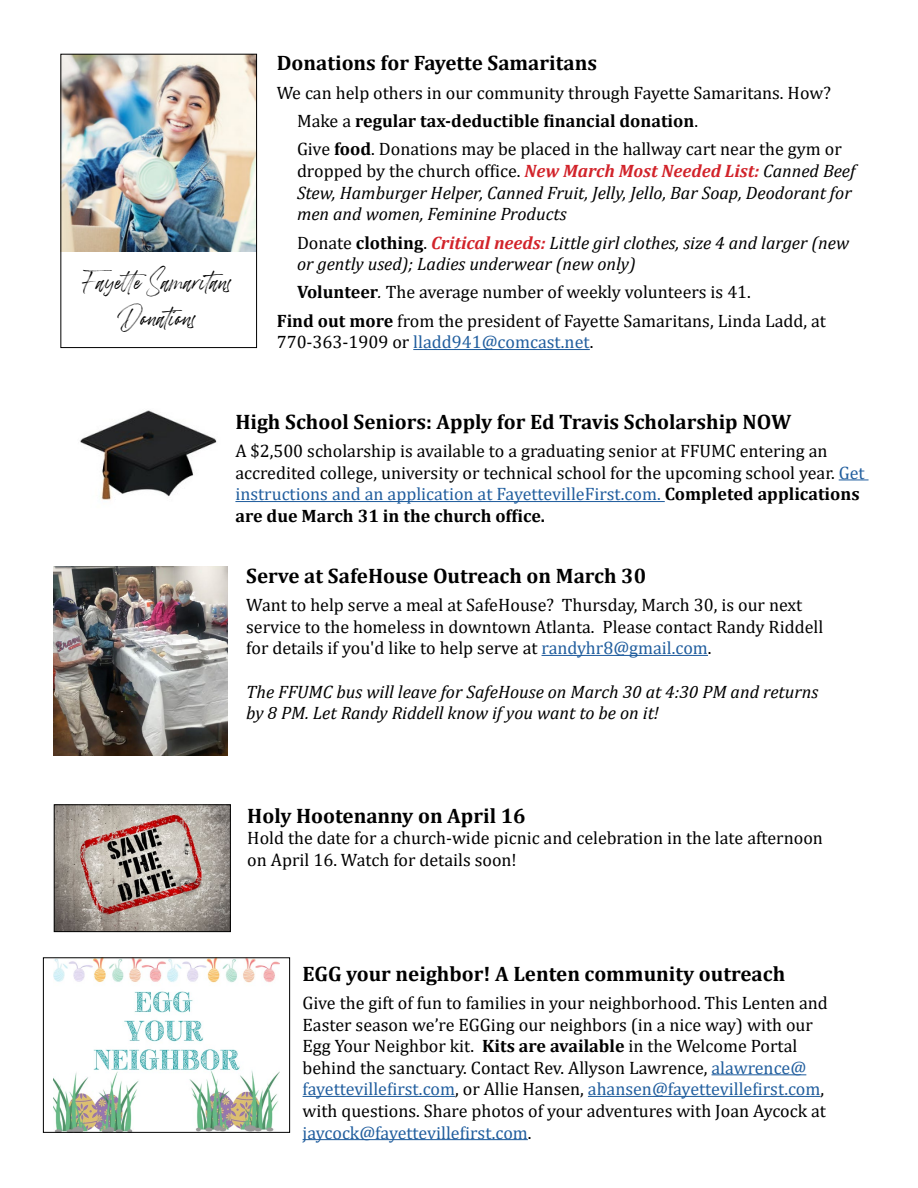
<style>
.page{position:relative;width:918px;height:1188px;background:#fff}
.page>*{position:absolute;margin:0;border:0;box-sizing:border-box;transform-origin:0 0}
.t1{font:700 21px "Cambria";color:#000}
.t2{font:18px/21.6px "Cambria";color:#000}
.t3{font:italic 18px/21.6px "Cambria";color:#000}
.t4{font:18px "Cambria";color:#215e9e}
.t5{font:12px "Betterworks";color:#000}
.s1{font-weight:700}
.s2{font-style:normal}
.s3{font-weight:700;color:#d2232a}
.s4{font-weight:700;font-style:normal}
.s5{font-style:italic}
.s6{color:#000}
.s7{color:#215e9e}
</style>
<div class="page">
<img style="left:63px;top:56px;width:192px;height:196px">
<div style="left:61px;top:54px;width:196px;height:294px;border:1px solid #000"></div>
<hr style="left:413px;top:349px;width:177px;height:1px;background:#215e9e">
<hr style="left:839px;top:479px;width:30px;height:1px;background:#215e9e">
<hr style="left:235px;top:501px;width:430px;height:1px;background:#215e9e">
<img style="left:80px;top:410px;width:137px;height:90px">
<hr style="left:542px;top:655px;width:166px;height:1px;background:#215e9e">
<img style="left:54px;top:566px;width:174px;height:190px">
<img style="left:56px;top:807px;width:173px;height:123px">
<div style="left:54px;top:805px;width:177px;height:127px;border:1px solid #000"></div>
<hr style="left:712px;top:1074px;width:94px;height:1px;background:#215e9e">
<hr style="left:303px;top:1096px;width:152px;height:1px;background:#215e9e">
<hr style="left:588px;top:1096px;width:233px;height:1px;background:#215e9e">
<hr style="left:303px;top:1139px;width:225px;height:1px;background:#215e9e">
<img style="left:53px;top:960px;width:227px;height:171px">
<div style="left:43px;top:958px;width:247px;height:175px;border:1px solid #000"></div>
<p class="t5" style="left:83px;top:277px;width:152px">Fayette Samaritans</p>
<p class="t5" style="left:119px;top:313px;width:81px">Donations</p>
<p class="t1" style="left:277px;top:48px;width:322px">Donations for Fayette Samaritans</p>
<p class="t2" style="left:297px;top:78px;width:546px;line-height:28.3px;text-indent:-20px">We can help others in our community through Fayette Samaritans. How?<br>Make a <span class="s1">regular tax-deductible financial donation</span>.<br>Give <span class="s1">food</span>. Donations may be placed in the hallway cart near the gym or</p>
<p class="t3" style="left:297px;top:159px;width:560px"><span class="s2">dropped by the church office.</span> <span class="s3">New March Most Needed List:</span> Canned Beef<br>Stew, Hamburger Helper, Canned Fruit, Jelly, Jello, Bar Soap, Deodorant for men and women, Feminine Products</p>
<p class="t3" style="left:297px;top:231px;width:554px"><span class="s2">Donate</span> <span class="s4">clothing</span><span class="s2">.</span> <span class="s3">Critical needs:</span> Little girl clothes, size 4 and larger (new or gently used); Ladies underwear (new only)</p>
<p class="t2" style="left:277px;top:278px;width:551px;line-height:28.3px;text-indent:20px"><span class="s1">Volunteer</span><span class="s5">.</span> The average number of weekly volunteers is 41.<br><span class="s1">Find out more</span> from the president of Fayette Samaritans, Linda Ladd, at</p>
<p class="t4" style="left:277px;top:332px;width:318px"><span class="s6">770-363-1909 or</span> lladd941@comcast.net<span class="s6">.</span></p>
<p class="t1" style="left:235px;top:407px;width:557px">High School Seniors: Apply for Ed Travis Scholarship NOW</p>
<p class="t2" style="left:235px;top:440px;width:631px">A $2,500 scholarship is available to a graduating senior at FFUMC entering an accredited college, university or technical school for the upcoming school year. <span class="s7">Get instructions and an application at FayettevilleFirst.com.</span> <span class="s1">Completed applications are due March 31 in the church office.</span></p>
<p class="t1" style="left:246px;top:561px;width:401px">Serve at SafeHouse Outreach on March 30</p>
<p class="t2" style="left:246px;top:594px;width:579px">Want to help serve a meal at SafeHouse? Thursday, March 30, is our next service to the homeless in downtown Atlanta. Please contact Randy Riddell for details if you'd like to help serve at <span class="s7">randyhr8@gmail.com</span>.</p>
<p class="t3" style="left:246px;top:680px;width:574px">The FFUMC bus will leave for SafeHouse on March 30 at 4:30 PM and returns by 8 PM. Let Randy Riddell know if you want to be on it!</p>
<p class="t1" style="left:247px;top:801px;width:280px">Holy Hootenanny on April 16</p>
<p class="t2" style="left:247px;top:827px;width:577px">Hold the date for a church-wide picnic and celebration in the late afternoon on April 16. Watch for details soon!</p>
<p class="t1" style="left:303px;top:959px;width:484px">EGG your neighbor! A Lenten community outreach</p>
<p class="t2" style="left:303px;top:992px;width:527px">Give the gift of fun to families in your neighborhood. This Lenten and Easter season we’re EGGing our neighbors (in a nice way) with our Egg Your Neighbor kit. <span class="s1">Kits are available</span> in the Welcome Portal behind the sanctuary. Contact Rev. Allyson Lawrence, <span class="s7">alawrence@ fayettevillefirst.com</span>, or Allie Hansen, <span class="s7">ahansen@fayettevillefirst.com</span>, with questions. Share photos of your adventures with Joan Aycock at <span class="s7">jaycock@fayettevillefirst.com</span>.</p>
</div>
